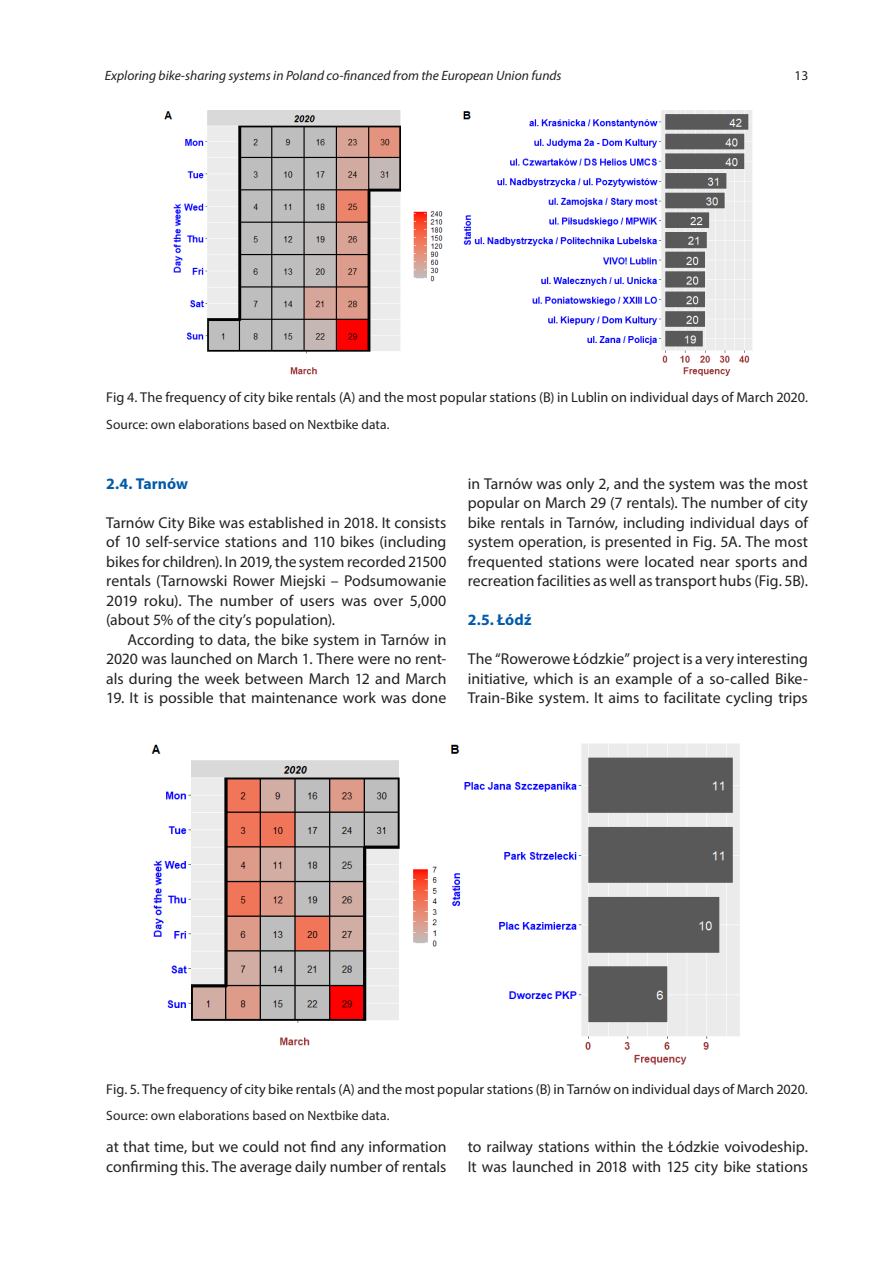
<style>
.page{position:relative;width:893px;height:1263px;background:#fff}
.page>*{position:absolute;margin:0;border:0;box-sizing:border-box;transform-origin:0 0}
.tekst{font:15.75px/19.5px "Myriad Pro";color:#231f20;text-align:justify}
.środ{font:700 15.75px "Myriad Pro";letter-spacing:.005em;color:#015aaa}
.ryc{font:14.25px "Myriad Pro";color:#231f20}
.źródlo{font:13.5px "Myriad Pro";letter-spacing:.005em;color:#231f20}
.t1{font:italic 13.5px "Myriad Pro";color:#231f20}
</style>
<div class="page">
<img style="left:164px;top:110px;width:588px;height:266px">
<img style="left:151px;top:743px;width:589px;height:322px">
<p class="t1" style="left:105px;top:67px;width:458px">Exploring bike-sharing systems in Poland co-financed from the European Union funds</p>
<p class="źródlo" style="left:794px;top:67px;width:15px">13</p>
<p class="ryc" style="left:106px;top:389px;width:703px">Fig 4. The frequency of city bike rentals (A) and the most popular stations (B) in Lublin on individual days of March 2020.</p>
<p class="źródlo" style="left:106px;top:416px;width:285px">Source: own elaborations based on Nextbike data.</p>
<p class="środ" style="left:106px;top:473px;width:83px">2.4. Tarnów</p>
<p class="tekst" style="left:106px;top:513px;width:342px">Tarnów City Bike was established in 2018. It consists of 10 self-service stations and 110 bikes (including bikes for children). In 2019, the system recorded 21500 rentals (Tarnowski Rower Miejski – Podsumowanie 2019 roku). The number of users was over 5,000 (about 5% of the city’s population).</p>
<p class="tekst" style="left:106px;top:630px;width:342px;text-indent:21px">According to data, the bike system in Tarnów in 2020 was launched on March 1. There were no rent&shy;als during the week between March 12 and March</p>
<p class="tekst" style="left:106px;top:688px;width:342px">19. It is possible that maintenance work was done</p>
<p class="tekst" style="left:468px;top:474px;width:342px">in Tarnów was only 2, and the system was the most popular on March 29 (7 rentals). The number of city bike rentals in Tarnów, including individual days of system operation, is presented in Fig. 5A. The most frequented stations were located near sports and recreation facilities as well as transport hubs (Fig. 5B).</p>
<p class="środ" style="left:468px;top:610px;width:65px">2.5. Łódź</p>
<p class="tekst" style="left:468px;top:649px;width:342px">The “Rowerowe Łódzkie” project is a very interesting initiative, which is an example of a so-called Bike-Train-Bike system. It aims to facilitate cycling trips</p>
<p class="ryc" style="left:106px;top:1080px;width:703px">Fig. 5. The frequency of city bike rentals (A) and the most popular stations (B) in Tarnów on individual days of March 2020.</p>
<p class="źródlo" style="left:106px;top:1107px;width:285px">Source: own elaborations based on Nextbike data.</p>
<p class="tekst" style="left:106px;top:1137px;width:342px">at that time, but we could not find any information confirming this. The average daily number of rentals</p>
<p class="tekst" style="left:468px;top:1137px;width:342px">to railway stations within the Łódzkie voivodeship.<br>It was launched in 2018 with 125 city bike stations</p>
</div>
